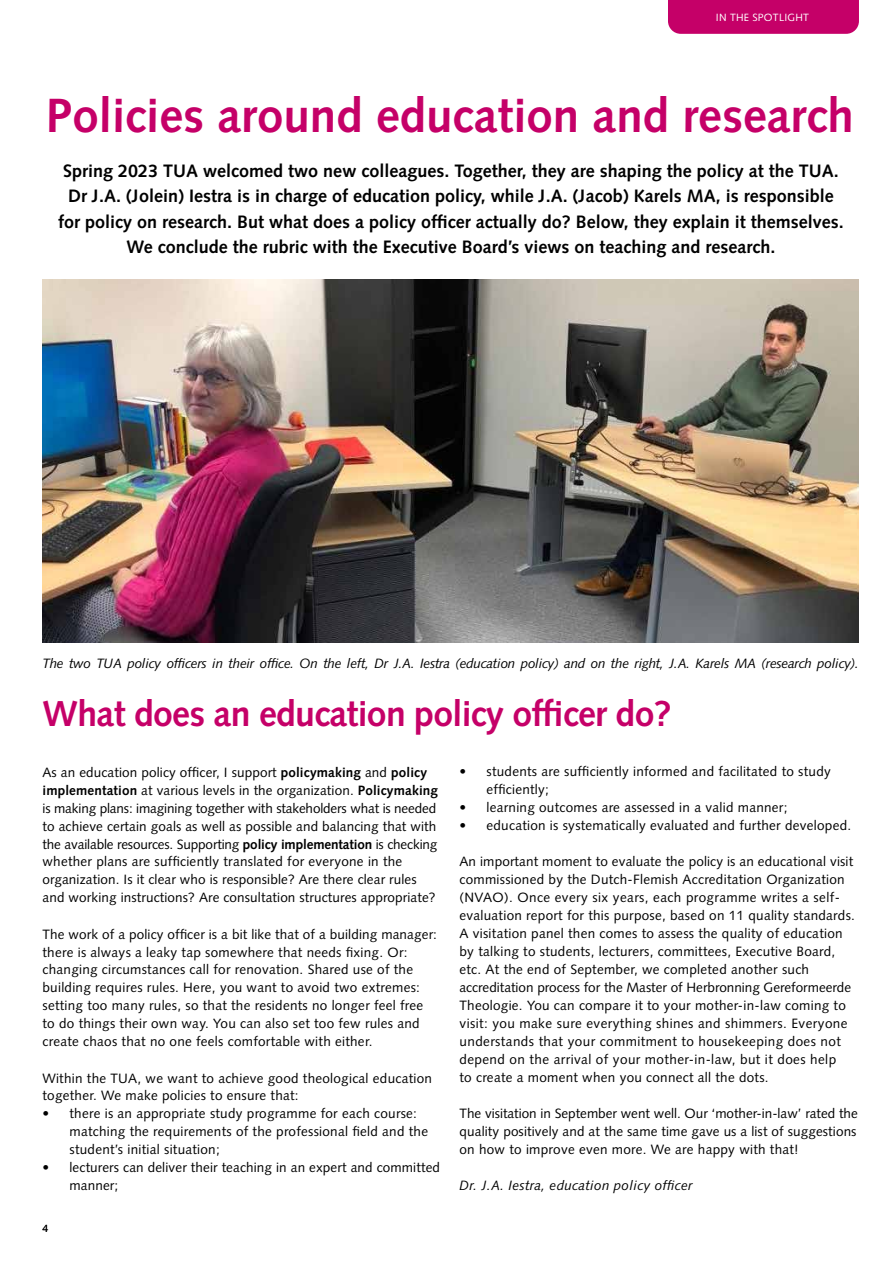
<style>
.page{position:relative;width:893px;height:1263px;background:#fff}
.page>*{position:absolute;margin:0;border:0;box-sizing:border-box;transform-origin:0 0}
.t1{font:700 48px "Syntax LT Std";color:#c50068}
.t2{font:700 36px "Syntax LT Std";letter-spacing:-.02em;color:#c50068}
.t3{font:700 18px/25.5px "Syntax LT Std";color:#000;text-align:center}
.t4{font:13.5px/18px "Syntax LT Std";letter-spacing:.02em;color:#000}
.t5{font:italic 13.5px "Syntax LT Std";letter-spacing:-.02em;color:#000}
.t6{font:italic 13.5px "Syntax LT Std";letter-spacing:.02em;color:#000}
.t7{font:10.5px "Syntax LT Std";letter-spacing:.02em;color:#fff}
.t8{font:10.5px "Syntax LT Std";color:#000}
.s1{font-weight:700}
</style>
<div class="page">
<div style="left:668px;top:0;width:191px;height:34px;background:#c50068"></div>
<img style="left:43px;top:280px;width:816px;height:362px">
<p class="t7" style="left:716px;top:11px;width:95px">IN THE SPOTLIGHT</p>
<h1 class="t1" style="left:46px;top:88px;width:809px">Policies around education and research</h1>
<p class="t3" style="left:58px;top:158px;width:787px">Spring 2023 TUA welcomed two new colleagues. Together, they are shaping the policy at the TUA.<br>Dr J.A. (Jolein) Iestra is in charge of education policy, while J.A. (Jacob) Karels MA, is responsible for policy on research. But what does a policy officer actually do? Below, they explain it themselves.<br>We conclude the rubric with the Executive Board’s views on teaching and research.</p>
<p class="t5" style="left:43px;top:656px;width:818px">The two TUA policy officers in their office. On the left, Dr J.A. Iestra (education policy) and on the right, J.A. Karels MA (research policy).</p>
<h2 class="t2" style="left:43px;top:693px;width:631px">What does an education policy officer do?</h2>
<p class="t4" style="left:43px;top:763px;width:397px">As an education policy officer, I support <span class="s1">policymaking</span> and <span class="s1">policy implementation</span> at various levels in the organization. <span class="s1">Policymaking </span>is making plans: imagining together with stakeholders what is needed to achieve certain goals as well as possible and balancing that with the available resources. Supporting <span class="s1">policy implementation</span> is checking whether plans are sufficiently translated for everyone in the organization. Is it clear who is responsible? Are there clear rules and working instructions? Are consultation structures appropriate?</p>
<p class="t4" style="left:43px;top:925px;width:396px">The work of a policy officer is a bit like that of a building manager: there is always a leaky tap somewhere that needs fixing. Or: changing circumstances call for renovation. Shared use of the building requires rules. Here, you want to avoid two extremes: setting too many rules, so that the residents no longer feel free to do things their own way. You can also set too few rules and create chaos that no one feels comfortable with either.</p>
<p class="t4" style="left:43px;top:1069px;width:391px">Within the TUA, we want to achieve good theological education together. We make policies to ensure that:</p>
<p class="t4" style="left:70px;top:1105px;width:360px;text-indent:-27px">• there is an appropriate study programme for each course: matching the requirements of the professional field and the student’s initial situation;</p>
<p class="t4" style="left:70px;top:1159px;width:372px;text-indent:-27px">• lecturers can deliver their teaching in an expert and committed manner;</p>
<p class="t8" style="left:43px;top:1222px;width:7px">4</p>
<p class="t4" style="left:486px;top:763px;width:346px;text-indent:-27px">• students are sufficiently informed and facilitated to study efficiently;</p>
<p class="t4" style="left:459px;top:799px;width:329px">• learning outcomes are assessed in a valid manner;</p>
<p class="t4" style="left:459px;top:817px;width:393px">• education is systematically evaluated and further developed.</p>
<p class="t4" style="left:459px;top:853px;width:397px">An important moment to evaluate the policy is an educational visit commissioned by the Dutch-Flemish Accreditation Organization (NVAO). Once every six years, each programme writes a self&shy;evaluation report for this purpose, based on 11 quality standards.<br>A visitation panel then comes to assess the quality of education by talking to students, lecturers, committees, Executive Board, etc. At the end of September, we completed another such accreditation process for the Master of Herbronning Gereformeerde Theologie. You can compare it to your mother-in-law coming to visit: you make sure everything shines and shimmers. Everyone understands that your commitment to housekeeping does not depend on the arrival of your mother-in-law, but it does help<br>to create a moment when you connect all the dots.</p>
<p class="t4" style="left:459px;top:1105px;width:400px;text-align:justify">The visitation in September went well. Our ‘mother-in-law’ rated the quality positively and at the same time gave us a list of suggestions on how to improve even more. We are happy with that!</p>
<p class="t6" style="left:459px;top:1178px;width:235px">Dr. J.A. Iestra, education policy officer</p>
</div>
